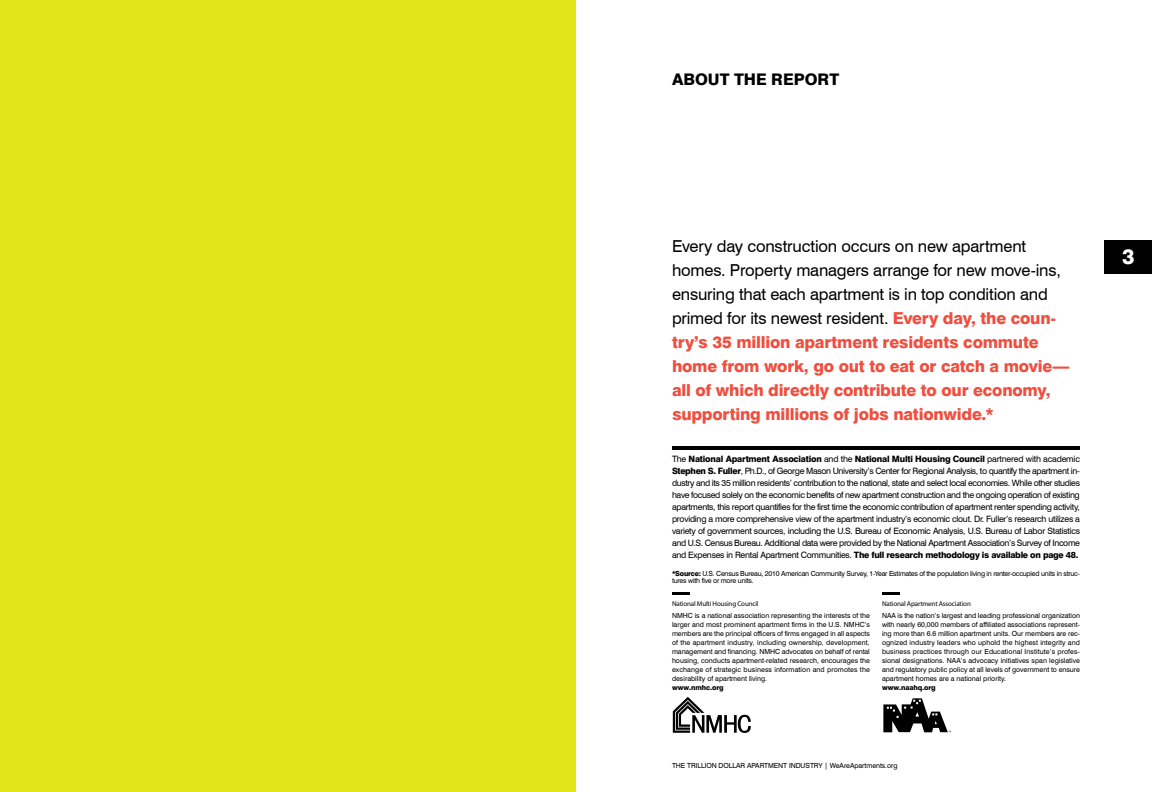
<style>
.page{position:relative;width:1152px;height:792px;background:#fff}
.page>*{position:absolute;margin:0;border:0;box-sizing:border-box;transform-origin:0 0}
.t1{font:800 21px "Swiss 721 BT";color:#fff}
.t2{font:800 16.5px/24px "Swiss 721 BT";letter-spacing:-.015em;color:#f04e3e}
.t3{font:800 16px "Swiss 721 BT";color:#000}
.t4{font:8.8px/12px "Swiss 721 BT";letter-spacing:-.04em;color:#000;text-align:justify}
.t5{font:7px/9px "Swiss 721 BT";letter-spacing:-.01em;color:#000;text-align:justify}
.t6{font:7px/7px "Swiss 721 BT";letter-spacing:-.03em;color:#000}
.t7{font:7px "Myriad Pro";letter-spacing:-.02em;color:#000}
.t8{font:800 7px "Swiss 721 BT";letter-spacing:-.01em;color:#000}
.s1{font-weight:400;color:#000}
.s2{font-weight:800}
</style>
<div class="page">
<hr style="left:672px;top:446px;width:408px;height:4px;background:#000">
<svg style="left:673px;top:697px;width:78px;height:36px"></svg>
<hr style="left:672px;top:592px;width:18px;height:3px;background:#000">
<hr style="left:882px;top:592px;width:18px;height:3px;background:#000">
<div style="left:0;top:0;width:576px;height:792px;background:#e2e41a"></div>
<svg style="left:883px;top:698px;width:68px;height:34px"></svg>
<div style="left:1104px;top:240px;width:48px;height:34px;background:#000"></div>
<h3 class="t3" style="left:672px;top:70px;width:36px">About</h3>
<h3 class="t3" style="left:734px;top:70px;width:12px">the</h3>
<h3 class="t3" style="left:771px;top:70px;width:24px">Report</h3>
<p class="t2" style="left:672px;top:234px;width:399px"><span class="s1">Every day construction occurs on new apartment homes. Property managers arrange for new move-ins, ensuring that each apartment is in top condition and primed for its newest resident.</span> Every day, the coun&shy;try’s 35 million apartment residents commute home from work, go out to eat or catch a movie— all of which directly contribute to our economy, supporting millions of jobs nationwide.*</p>
<p class="t4" style="left:672px;top:453px;width:410px">The <span class="s2">National Apartment Association</span> and the <span class="s2">National Multi Housing Council</span> partnered with academic <span class="s2">Stephen S. Fuller</span>, Ph.D., of George Mason University’s Center for Regional Analysis, to quantify the apartment in&shy;dustry and its 35 million residents’ contribution to the national, state and select local economies. While other studies have focused solely on the economic benefits of new apartment construction and the ongoing operation of existing apartments, this report quantifies for the first time the economic contribution of apartment renter spending activity, providing a more comprehensive view of the apartment industry’s economic clout. Dr. Fuller’s research utilizes a variety of government sources, including the U.S. Bureau of Economic Analysis, U.S. Bureau of Labor Statistics and U.S. Census Bureau. Additional data were provided by the National Apartment Association’s Survey of Income and Expenses in Rental Apartment Communities. <span class="s2">The full research methodology is available on page 48.</span></p>
<p class="t6" style="left:672px;top:570px;width:409px"><span class="s2">*Source:</span> U.S. Census Bureau, 2010 American Community Survey, 1-Year Estimates of the population living in renter-occupied units in struc&shy;tures with five or more units.</p>
<p class="t7" style="left:672px;top:599px;width:88px">National Multi Housing Council</p>
<p class="t5" style="left:672px;top:611px;width:200px">NMHC is a national association representing the interests of the larger and most prominent apartment firms in the U.S. NMHC’s members are the principal officers of firms engaged in all aspects of the apartment industry, including ownership, development, management and financing. NMHC advocates on behalf of rental housing, conducts apartment-related research, encourages the exchange of strategic business information and promotes the desirability of apartment living.</p>
<p class="t8" style="left:672px;top:683px;width:53px">www.nmhc.org</p>
<p class="t7" style="left:882px;top:599px;width:90px">National Apartment Association</p>
<p class="t5" style="left:882px;top:611px;width:200px">NAA is the nation’s largest and leading professional organization with nearly 60,000 members of affiliated associations represent&shy;ing more than 6.6 million apartment units. Our members are rec&shy;ognized industry leaders who uphold the highest integrity and business practices through our Educational Institute’s profes&shy;sional designations. NAA’s advocacy initiatives span legislative and regulatory public policy at all levels of government to ensure apartment homes are a national priority.</p>
<p class="t8" style="left:882px;top:683px;width:55px">www.naahq.org</p>
<p class="t5" style="left:672px;top:761px;width:227px">The Trillion Dollar Apartment I ndustry | WeAreApartments.org</p>
<h1 class="t1" style="left:1122px;top:244px;width:14px">3</h1>
</div>
